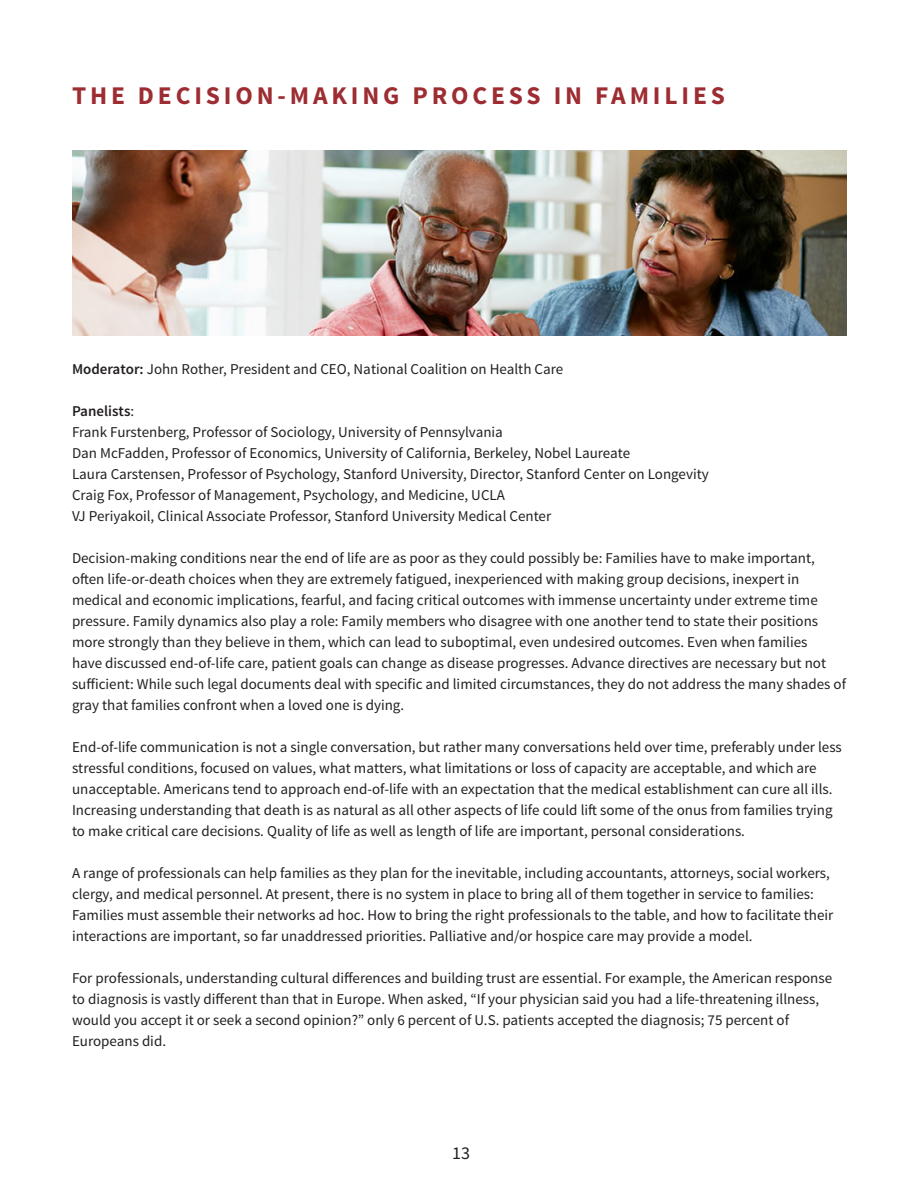
<style>
.page{position:relative;width:918px;height:1188px;background:#fff}
.page>*{position:absolute;margin:0;border:0;box-sizing:border-box;transform-origin:0 0}
.t1{font:700 25.5px "Source Sans Pro";letter-spacing:.15em;color:#9d2d32}
.t2{font:18px "Source Sans Pro";color:#231f20}
.t3{font:15px/21px "Source Sans Pro";color:#231f20}
.t4{font:600 15px "Source Sans Pro";color:#231f20}
.s1{font-weight:600}
.s2{font-weight:400}
</style>
<div class="page">
<img style="left:72px;top:150px;width:774px;height:185px">
<p class="t1" style="left:72px;top:79px;width:654px">THE DECISION-MAKING PROCESS IN FAMILIES</p>
<p class="t3" style="left:72px;top:359px;width:493px"><span class="s1">Moderator:</span> John Rother, President and CEO, National Coalition on Health Care</p>
<p class="t4" style="left:72px;top:402px;width:64px">Panelists<span class="s2">:</span></p>
<p class="t3" style="left:72px;top:422px;width:432px">Frank Furstenberg, Professor of Sociology, University of Pennsylvania</p>
<p class="t3" style="left:72px;top:443px;width:560px">Dan McFadden, Professor of Economics, University of California, Berkeley, Nobel Laureate</p>
<p class="t3" style="left:72px;top:464px;width:638px">Laura Carstensen, Professor of Psychology, Stanford University, Director, Stanford Center on Longevity</p>
<p class="t3" style="left:72px;top:485px;width:435px">Craig Fox, Professor of Management, Psychology, and Medicine, UCLA</p>
<p class="t3" style="left:72px;top:506px;width:481px">VJ Periyakoil, Clinical Associate Professor, Stanford University Medical Center</p>
<p class="t3" style="left:72px;top:548px;width:776px">Decision-making conditions near the end of life are as poor as they could possibly be: Families have to make important, often life-or-death choices when they are extremely fatigued, inexperienced with making group decisions, inexpert in medical and economic implications, fearful, and facing critical outcomes with immense uncertainty under extreme time pressure. Family dynamics also play a role: Family members who disagree with one another tend to state their positions more strongly than they believe in them, which can lead to suboptimal, even undesired outcomes. Even when families<br>have discussed end-of-life care, patient goals can change as disease progresses. Advance directives are necessary but not sufficient: While such legal documents deal with specific and limited circumstances, they do not address the many shades of gray that families confront when a loved one is dying.</p>
<p class="t3" style="left:72px;top:737px;width:771px">End-of-life communication is not a single conversation, but rather many conversations held over time, preferably under less stressful conditions, focused on values, what matters, what limitations or loss of capacity are acceptable, and which are unacceptable. Americans tend to approach end-of-life with an expectation that the medical establishment can cure all ills.<br>Increasing understanding that death is as natural as all other aspects of life could lift some of the onus from families trying to make critical care decisions. Quality of life as well as length of life are important, personal considerations.</p>
<p class="t3" style="left:72px;top:863px;width:763px">A range of professionals can help families as they plan for the inevitable, including accountants, attorneys, social workers, clergy, and medical personnel. At present, there is no system in place to bring all of them together in service to families:<br>Families must assemble their networks ad hoc. How to bring the right professionals to the table, and how to facilitate their interactions are important, so far unaddressed priorities. Palliative and/or hospice care may provide a model.</p>
<p class="t3" style="left:72px;top:968px;width:762px">For professionals, understanding cultural differences and building trust are essential. For example, the American response to diagnosis is vastly different than that in Europe. When asked, “If your physician said you had a life-threatening illness, would you accept it or seek a second opinion?” only 6 percent of U.S. patients accepted the diagnosis; 75 percent of Europeans did.</p>
<p class="t2" style="left:452px;top:1142px;width:19px">13</p>
</div>
